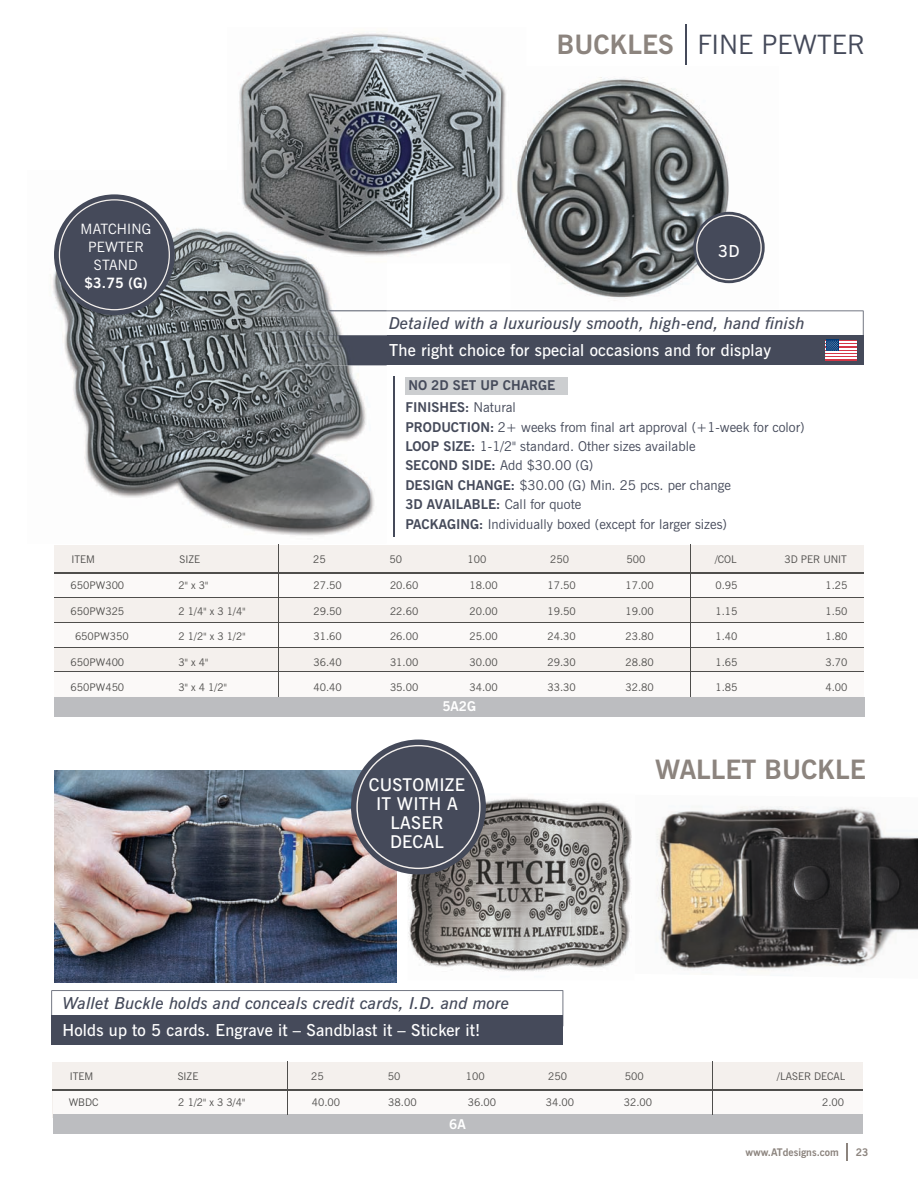
<style>
.page{position:relative;width:918px;height:1188px;background:#fff}
.page>*{position:absolute;margin:0;border:0;box-sizing:border-box;transform-origin:0 0}
.t1{font:26.7px "News Gothic BT";color:#454a5a}
.t2{font:700 26.7px "News Gothic BT";color:#8c847e}
.t3{font:600 17.55px/19.2px "News Gothic BT";letter-spacing:.01em;color:#fff;text-align:center}
.t4{font:italic 600 16.5px "News Gothic BT";letter-spacing:.01em;color:#454a5a}
.t5{font:600 16.5px "News Gothic BT";letter-spacing:.01em;color:#fff}
.t6{font:14.25px/18px "News Gothic BT";letter-spacing:.01em;color:#fff;text-align:center}
.t7{font:700 14.25px "News Gothic BT";color:#fff}
.t8{font:13.5px/19.5px "News Gothic BT";color:#454a5a}
.t9{font:700 13.5px "News Gothic BT";color:#454a5a}
.t10{font:700 13.5px "News Gothic BT";color:#fff}
.t11{font:10.5px "News Gothic BT";color:#4f4e4c}
.t12{font:700 10.5px "News Gothic BT";color:#8c847e}
.s1{font-weight:700;color:#8c847e}
.s2{font-weight:700}
</style>
<div class="page">
<svg style="left:846px;top:1144px;width:1px;height:17px"></svg>
<div style="left:54px;top:545px;width:810px;height:156px;background:#f4f0ed"></div>
<div style="left:54px;top:573px;width:810px;height:24px;background:#fbf9f8"></div>
<div style="left:54px;top:622px;width:810px;height:25px;background:#fbf9f8"></div>
<div style="left:54px;top:673px;width:810px;height:24px;background:#fbf9f8"></div>
<div style="left:298px;top:335px;width:566px;height:30px;background:#454a5a"></div>
<hr style="left:685px;top:24px;width:2px;height:41px;background:#454a5a">
<hr style="left:394px;top:376px;width:1px;height:161px;background:#454a5a">
<div style="left:54px;top:697px;width:811px;height:19px;background:#bcbdc0"></div>
<hr style="left:54px;top:597px;width:810px;height:1px;background:#4f4e4c">
<hr style="left:54px;top:572px;width:810px;height:1px;background:#4f4e4c">
<hr style="left:54px;top:623px;width:810px;height:1px;background:#4f4e4c">
<hr style="left:54px;top:647px;width:810px;height:1px;background:#4f4e4c">
<hr style="left:54px;top:672px;width:810px;height:1px;background:#4f4e4c">
<img style="left:239px;top:32px;width:267px;height:223px">
<img style="left:526px;top:77px;width:239px;height:224px">
<img style="left:517px;top:140px;width:9px;height:92px">
<svg style="left:693px;top:212px;width:72px;height:71px"></svg>
<svg style="left:696px;top:215px;width:66px;height:65px;background:#616572"></svg>
<hr style="left:279px;top:545px;width:1px;height:152px;background:#4f4e4c">
<hr style="left:690px;top:545px;width:1px;height:152px;background:#4f4e4c">
<div style="left:52px;top:1062px;width:811px;height:56px;background:#f4f0ed"></div>
<div style="left:53px;top:1090px;width:810px;height:25px;background:#fbf9f8"></div>
<div style="left:53px;top:1115px;width:810px;height:19px;background:#bcbdc0"></div>
<hr style="left:52px;top:1089px;width:811px;height:1px;background:#4f4e4c">
<hr style="left:287px;top:1062px;width:1px;height:53px;background:#4f4e4c">
<hr style="left:713px;top:1062px;width:1px;height:53px;background:#4f4e4c">
<img style="left:50px;top:194px;width:182px;height:333px">
<img style="left:232px;top:263px;width:155px;height:273px">
<img style="left:298px;top:361px;width:89px;height:4px">
<img style="left:227px;top:170px;width:160px;height:93px">
<div style="left:54px;top:194px;width:121px;height:121px;background:#454a5a;border-radius:50%"></div>
<svg style="left:59px;top:199px;width:111px;height:111px"></svg>
<div style="left:405px;top:377px;width:162px;height:17px;background:#ccced0"></div>
<img style="left:408px;top:796px;width:510px;height:176px">
<img style="left:54px;top:771px;width:342px;height:212px">
<img style="left:621px;top:796px;width:13px;height:176px">
<div style="left:351px;top:740px;width:135px;height:134px;background:#454a5a;border-radius:50%"></div>
<svg style="left:356px;top:745px;width:125px;height:124px"></svg>
<div style="left:51px;top:1015px;width:512px;height:30px;background:#454a5a"></div>
<svg style="left:51px;top:990px;width:512px;height:25px"></svg>
<svg style="left:262px;top:310px;width:602px;height:51px"></svg>
<h3 class="t6" style="left:81px;top:220px;width:72px">MATCHING<br>PEWTER<br>STAND</h3>
<h3 class="t7" style="left:84px;top:274px;width:65px">$3.75 (G)</h3>
<h1 class="t1" style="left:557px;top:28px;width:309px"><span class="s1">BUCKLES</span> FINE PEWTER</h1>
<h3 class="t5" style="left:718px;top:241px;width:23px">3D</h3>
<h3 class="t4" style="left:389px;top:313px;width:417px">Detailed with a luxuriously smooth, high-end, hand finish</h3>
<h3 class="t5" style="left:389px;top:340px;width:384px">The right choice for special occasions and for display</h3>
<p class="t9" style="left:408px;top:377px;width:148px">NO 2D SET UP CHARGE</p>
<p class="t8" style="left:405px;top:397px;width:401px"><span class="s2">FINISHES:</span> Natural<br><span class="s2">PRODUCTION:</span> 2+ weeks from final art approval (+1-week for color)<br><span class="s2">LOOP SIZE:</span> 1-1/2" standard. Other sizes available<br><span class="s2">SECOND SIDE:</span> Add $30.00 (G)<br><span class="s2">DESIGN CHANGE:</span> $30.00 (G) Min. 25 pcs. per change<br><span class="s2">3D AVAILABLE:</span> Call for quote<br><span class="s2">PACKAGING:</span> Individually boxed (except for larger sizes)</p>
<p class="t11" style="left:72px;top:553px;width:25px">ITEM</p>
<p class="t11" style="left:180px;top:553px;width:22px">SIZE</p>
<p class="t11" style="left:313px;top:553px;width:14px">25</p>
<p class="t11" style="left:390px;top:553px;width:14px">50</p>
<p class="t11" style="left:468px;top:553px;width:20px">100</p>
<p class="t11" style="left:550px;top:553px;width:20px">250</p>
<p class="t11" style="left:627px;top:553px;width:20px">500</p>
<p class="t11" style="left:715px;top:553px;width:23px">/COL</p>
<p class="t11" style="left:784px;top:553px;width:64px">3D PER UNIT</p>
<p class="t11" style="left:70px;top:579px;width:55px">650PW300</p>
<p class="t11" style="left:179px;top:579px;width:31px">2" x 3"</p>
<p class="t11" style="left:314px;top:579px;width:30px">27.50</p>
<p class="t11" style="left:390px;top:579px;width:30px">20.60</p>
<p class="t11" style="left:470px;top:579px;width:30px">18.00</p>
<p class="t11" style="left:548px;top:579px;width:30px">17.50</p>
<p class="t11" style="left:626px;top:579px;width:30px">17.00</p>
<p class="t11" style="left:716px;top:579px;width:24px">0.95</p>
<p class="t11" style="left:825px;top:579px;width:24px">1.25</p>
<p class="t11" style="left:70px;top:604px;width:55px">650PW325</p>
<p class="t11" style="left:179px;top:604px;width:68px">2 1/4" x 3 1/4"</p>
<p class="t11" style="left:314px;top:604px;width:30px">29.50</p>
<p class="t11" style="left:390px;top:604px;width:30px">22.60</p>
<p class="t11" style="left:470px;top:604px;width:30px">20.00</p>
<p class="t11" style="left:548px;top:604px;width:30px">19.50</p>
<p class="t11" style="left:626px;top:604px;width:30px">19.00</p>
<p class="t11" style="left:716px;top:604px;width:24px">1.15</p>
<p class="t11" style="left:825px;top:604px;width:24px">1.50</p>
<p class="t11" style="left:75px;top:630px;width:55px">650PW350</p>
<p class="t11" style="left:179px;top:630px;width:68px">2 1/2" x 3 1/2"</p>
<p class="t11" style="left:314px;top:630px;width:30px">31.60</p>
<p class="t11" style="left:390px;top:630px;width:30px">26.00</p>
<p class="t11" style="left:470px;top:630px;width:30px">25.00</p>
<p class="t11" style="left:548px;top:630px;width:30px">24.30</p>
<p class="t11" style="left:626px;top:630px;width:30px">23.80</p>
<p class="t11" style="left:716px;top:630px;width:24px">1.40</p>
<p class="t11" style="left:825px;top:630px;width:24px">1.80</p>
<p class="t11" style="left:70px;top:655px;width:55px">650PW400</p>
<p class="t11" style="left:179px;top:655px;width:31px">3" x 4"</p>
<p class="t11" style="left:314px;top:655px;width:30px">36.40</p>
<p class="t11" style="left:390px;top:655px;width:30px">31.00</p>
<p class="t11" style="left:470px;top:655px;width:30px">30.00</p>
<p class="t11" style="left:548px;top:655px;width:30px">29.30</p>
<p class="t11" style="left:626px;top:655px;width:30px">28.80</p>
<p class="t11" style="left:716px;top:655px;width:24px">1.65</p>
<p class="t11" style="left:825px;top:655px;width:24px">3.70</p>
<p class="t11" style="left:70px;top:681px;width:55px">650PW450</p>
<p class="t11" style="left:179px;top:681px;width:50px">3" x 4 1/2"</p>
<p class="t11" style="left:314px;top:681px;width:30px">40.40</p>
<p class="t11" style="left:390px;top:681px;width:30px">35.00</p>
<p class="t11" style="left:470px;top:681px;width:30px">34.00</p>
<p class="t11" style="left:548px;top:681px;width:30px">33.30</p>
<p class="t11" style="left:626px;top:681px;width:30px">32.80</p>
<p class="t11" style="left:716px;top:681px;width:24px">1.85</p>
<p class="t11" style="left:825px;top:681px;width:24px">4.00</p>
<p class="t10" style="left:442px;top:698px;width:35px">5A2G</p>
<h2 class="t3" style="left:369px;top:775px;width:98px">CUSTOMIZE<br>IT WITH A<br>LASER<br>DECAL</h2>
<h3 class="t4" style="left:63px;top:993px;width:448px">Wallet Buckle holds and conceals credit cards, I.D. and more</h3>
<h3 class="t5" style="left:63px;top:1020px;width:419px">Holds up to 5 cards. Engrave it – Sandblast it – Sticker it!</h3>
<h1 class="t2" style="left:655px;top:753px;width:212px">WALLET BUCKLE</h1>
<p class="t11" style="left:70px;top:1070px;width:25px">ITEM</p>
<p class="t11" style="left:178px;top:1070px;width:22px">SIZE</p>
<p class="t11" style="left:311px;top:1070px;width:14px">25</p>
<p class="t11" style="left:388px;top:1070px;width:14px">50</p>
<p class="t11" style="left:466px;top:1070px;width:20px">100</p>
<p class="t11" style="left:548px;top:1070px;width:20px">250</p>
<p class="t11" style="left:625px;top:1070px;width:20px">500</p>
<p class="t11" style="left:777px;top:1070px;width:69px">/LASER DECAL</p>
<p class="t10" style="left:449px;top:1116px;width:18px">6A</p>
<p class="t11" style="left:69px;top:1096px;width:31px">WBDC</p>
<p class="t11" style="left:178px;top:1096px;width:68px">2 1/2" x 3 3/4"</p>
<p class="t11" style="left:312px;top:1096px;width:30px">40.00</p>
<p class="t11" style="left:388px;top:1096px;width:30px">38.00</p>
<p class="t11" style="left:468px;top:1096px;width:30px">36.00</p>
<p class="t11" style="left:546px;top:1096px;width:30px">34.00</p>
<p class="t11" style="left:624px;top:1096px;width:30px">32.00</p>
<p class="t11" style="left:822px;top:1096px;width:24px">2.00</p>
<p class="t12" style="left:745px;top:1146px;width:95px">www.ATdesigns.com</p>
<p class="t12" style="left:856px;top:1146px;width:14px">23</p>
</div>
